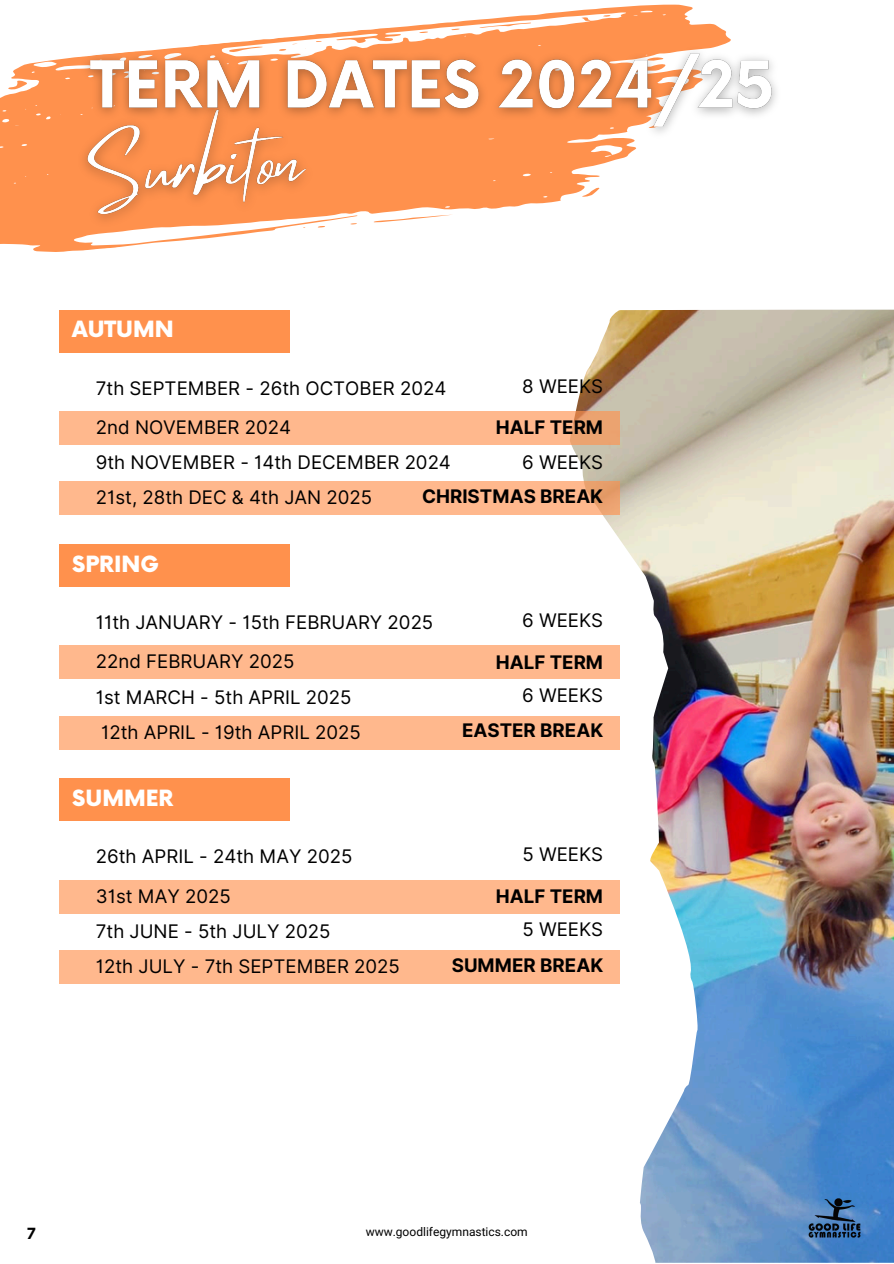
<style>
.page{position:relative;width:894px;height:1264px;background:#fff}
.page>*{position:absolute;margin:0;border:0;box-sizing:border-box;transform-origin:0 0}
.t1{font:900 21.75px "Now";color:#fff}
.t2{font:18.75px "Inter";color:#000}
.t3{font:700 18.75px "Inter";color:#000}
.t4{font:700 15px "Now";color:#000}
.t5{font:12px "Araboto";color:#000}
</style>
<div class="page">
<img style="left:569px;top:309px;width:324px;height:953px">
<svg style="left:28px;top:4px;width:703px;height:60px"></svg>
<svg style="left:479px;top:22px;width:52px;height:7px"></svg>
<svg style="left:581px;top:17px;width:10px;height:5px"></svg>
<svg style="left:419px;top:31px;width:9px;height:2px"></svg>
<svg style="left:451px;top:28px;width:9px;height:2px"></svg>
<svg style="left:603px;top:15px;width:7px;height:2px"></svg>
<svg style="left:0;top:64px;width:637px;height:188px;fill:#ff914d"></svg>
<svg style="left:373px;top:214px;width:80px;height:9px"></svg>
<svg style="left:581px;top:188px;width:19px;height:9px"></svg>
<svg style="left:350px;top:223px;width:7px;height:2px"></svg>
<div style="left:59px;top:309px;width:230px;height:43px;background:#ff914d"></div>
<svg style="left:59px;top:411px;width:560px;height:33px;background:#fdb68a"></svg>
<div style="left:59px;top:481px;width:560px;height:34px;background:#ffb88d"></div>
<div style="left:59px;top:544px;width:230px;height:43px;background:#ff914d"></div>
<div style="left:59px;top:645px;width:560px;height:34px;background:#ffb88d"></div>
<div style="left:59px;top:715px;width:560px;height:34px;background:#ffb88d"></div>
<div style="left:59px;top:778px;width:230px;height:43px;background:#ff914d"></div>
<div style="left:59px;top:879px;width:560px;height:34px;background:#ffb88d"></div>
<div style="left:59px;top:950px;width:560px;height:33px;background:#ffb88d"></div>
<img style="left:67px;top:89px;width:259px;height:147px">
<img style="left:73px;top:40px;width:703px;height:107px">
<img style="left:804px;top:1190px;width:60px;height:53px">
<h1 class="t1" style="left:72px;top:317px;width:103px">AUTUMN</h1>
<p class="t2" style="left:96px;top:376px;width:352px">7th SEPTEMBER - 26th OCTOBER 2024</p>
<h3 class="t2" style="left:96px;top:415px;width:197px">2nd NOVEMBER 2024</h3>
<p class="t2" style="left:96px;top:451px;width:356px">9th NOVEMBER - 14th DECEMBER 2024</p>
<h6 class="t2" style="left:522px;top:375px;width:82px">8 WEEKS</h6>
<p class="t3" style="left:495px;top:416px;width:109px">HALF TERM</p>
<h3 class="t2" style="left:522px;top:450px;width:83px">6 WEEKS</h3>
<h5 class="t2" style="left:96px;top:486px;width:278px">21st, 28th DEC &amp; 4th JAN 2025</h5>
<h5 class="t3" style="left:422px;top:484px;width:182px">CHRISTMAS BREAK</h5>
<h5 class="t1" style="left:72px;top:552px;width:88px">SPRING</h5>
<h5 class="t2" style="left:96px;top:611px;width:339px">11th JANUARY - 15th FEBRUARY 2025</h5>
<h5 class="t2" style="left:96px;top:650px;width:200px">22nd FEBRUARY 2025</h5>
<h5 class="t2" style="left:96px;top:685px;width:257px">1st MARCH - 5th APRIL 2025</h5>
<h6 class="t2" style="left:522px;top:608px;width:83px">6 WEEKS</h6>
<h6 class="t3" style="left:495px;top:650px;width:109px">HALF TERM</h6>
<h6 class="t2" style="left:522px;top:683px;width:83px">6 WEEKS</h6>
<h6 class="t2" style="left:101px;top:721px;width:261px">12th APRIL - 19th APRIL 2025</h6>
<h4 class="t3" style="left:462px;top:719px;width:143px">EASTER BREAK</h4>
<h6 class="t1" style="left:72px;top:786px;width:103px">SUMMER</h6>
<h4 class="t2" style="left:96px;top:845px;width:258px">26th APRIL - 24th MAY 2025</h4>
<h6 class="t2" style="left:96px;top:884px;width:136px">31st MAY 2025</h6>
<h3 class="t2" style="left:96px;top:920px;width:236px">7th JUNE - 5th JULY 2025</h3>
<h4 class="t2" style="left:522px;top:843px;width:82px">5 WEEKS</h4>
<h6 class="t3" style="left:495px;top:885px;width:109px">HALF TERM</h6>
<h6 class="t2" style="left:522px;top:918px;width:82px">5 WEEKS</h6>
<h6 class="t2" style="left:96px;top:955px;width:305px">12th JULY - 7th SEPTEMBER 2025</h6>
<h4 class="t3" style="left:451px;top:953px;width:153px">SUMMER BREAK</h4>
<h6 class="t4" style="left:27px;top:1225px;width:10px">7</h6>
<h4 class="t5" style="left:365px;top:1224px;width:163px">www.goodlifegymnastics.com</h4>
</div>
